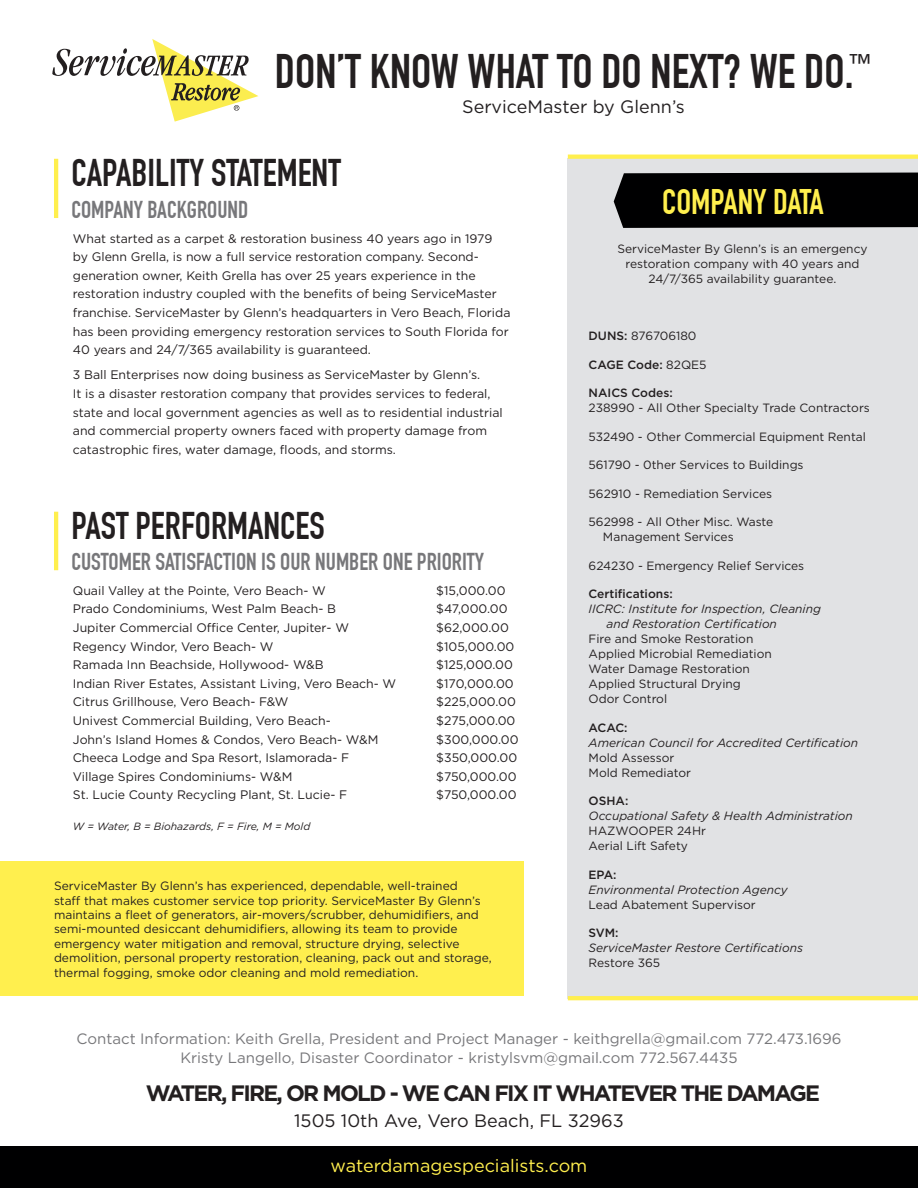
<style>
.page{position:relative;width:918px;height:1188px;background:#fff}
.page>*{position:absolute;margin:0;border:0;box-sizing:border-box;transform-origin:0 0}
.t1{font:700 47.4px "DIN Condensed";color:#231f20}
.t2{font:700 37.8px "DIN Condensed";color:#231f20}
.t3{font:700 34.8px "DIN Condensed";color:#ffef4e}
.t4{font:700 23.85px "DIN Condensed";color:#77777a}
.t5{font:700 22.35px "Gotham";letter-spacing:-.08em;color:#231f20}
.t6{font:18px "Gotham";color:#231f20}
.t7{font:18px "Gotham";color:#ffef4e}
.t8{font:15px/18.9px "Gotham";color:#77777a;text-align:center}
.t9{font:12.3px/18.6px "Gotham";color:#231f20}
.t10{font:12px/15px "Gotham";color:#231f20}
.t11{font:italic 12px/15px "Gotham";color:#231f20}
.t12{font:500 12px "Gotham";color:#231f20}
.t13{font:italic 10.5px "Gotham";color:#231f20}
.s1{font-weight:500}
.s2{font-weight:400}
</style>
<div class="page">
<svg style="left:52px;top:39px;width:206px;height:83px"></svg>
<hr style="left:54px;top:159px;width:4px;height:59px;background:#ffef4e">
<hr style="left:54px;top:512px;width:4px;height:58px;background:#ffef4e">
<div style="left:568px;top:159px;width:350px;height:840px;background:#e1e2e4"></div>
<div style="left:614px;top:173px;width:304px;height:55px;background:#000001"></div>
<svg style="left:568px;top:155px;width:350px;height:4px"></svg>
<hr style="left:568px;top:996px;width:350px;height:4px;background:#ffef4e">
<div style="left:0;top:861px;width:524px;height:135px;background:#ffef4e"></div>
<div style="left:0;top:1146px;width:918px;height:42px;background:#000001"></div>
<h1 class="t1" style="left:275px;top:43px;width:599px">DON’T KNOW WHAT TO DO NEXT? WE DO.<sup>™</sup></h1>
<h3 class="t6" style="left:462px;top:95px;width:224px">ServiceMaster by Glenn’s</h3>
<h2 class="t2" style="left:71px;top:151px;width:271px">CAPABILITY STATEMENT</h2>
<h3 class="t4" style="left:71px;top:196px;width:179px">COMPANY BACKGROUND</h3>
<p class="t9" style="left:73px;top:229px;width:439px">What started as a carpet &amp; restoration business 40 years ago in 1979 by Glenn Grella, is now a full service restoration company. Second&shy;generation owner, Keith Grella has over 25 years experience in the restoration industry coupled with the benefits of being ServiceMaster franchise. ServiceMaster by Glenn’s headquarters in Vero Beach, Florida has been providing emergency restoration services to South Florida for 40 years and 24/7/365 availability is guaranteed.</p>
<p class="t9" style="left:73px;top:366px;width:431px">3 Ball Enterprises now doing business as ServiceMaster by Glenn’s.<br>It is a disaster restoration company that provides services to federal, state and local government agencies as well as to residential industrial and commercial property owners faced with property damage from catastrophic fires, water damage, floods, and storms.</p>
<h2 class="t2" style="left:71px;top:503px;width:255px">PAST PERFORMANCES</h2>
<h3 class="t4" style="left:71px;top:548px;width:414px">CUSTOMER SATISFACTION IS OUR NUMBER ONE PRIORITY</h3>
<p class="t9" style="left:73px;top:581px;width:325px">Quail Valley at the Pointe, Vero Beach- W<br>Prado Condominiums, West Palm Beach- B<br>Jupiter Commercial Office Center, Jupiter- W Regency Windor, Vero Beach- W<br>Ramada Inn Beachside, Hollywood- W&amp;B<br>Indian River Estates, Assistant Living, Vero Beach- W Citrus Grillhouse, Vero Beach- F&amp;W<br>Univest Commercial Building, Vero Beach-<br>John’s Island Homes &amp; Condos, Vero Beach- W&amp;M Cheeca Lodge and Spa Resort, Islamorada- F<br>Village Spires Condominiums- W&amp;M<br>St. Lucie County Recycling Plant, St. Lucie- F</p>
<p class="t9" style="left:436px;top:581px;width:84px">$15,000.00 $47,000.00 $62,000.00 $105,000.00 $125,000.00 $170,000.00 $225,000.00 $275,000.00 $300,000.00 $350,000.00 $750,000.00 $750,000.00</p>
<p class="t13" style="left:73px;top:819px;width:239px">W = Water, B = Biohazards, F = Fire, M = Mold</p>
<p class="t10" style="left:54px;top:878px;width:439px;line-height:14.4px">ServiceMaster By Glenn’s has experienced, dependable, well-trained<br>staff that makes customer service top priority. ServiceMaster By Glenn’s maintains a fleet of generators, air-movers/scrubber, dehumidifiers, and semi-mounted desiccant dehumidifiers, allowing its team to provide emergency water mitigation and removal, structure drying, selective demolition, personal property restoration, cleaning, pack out and storage, thermal fogging, smoke odor cleaning and mold remediation.</p>
<h3 class="t3" style="left:662px;top:181px;width:163px">COMPANY DATA</h3>
<p class="t10" style="left:617px;top:241px;width:252px;text-align:center">ServiceMaster By Glenn’s is an emergency restoration company with 40 years and<br>24/7/365 availability guarantee.</p>
<p class="t10" style="left:589px;top:328px;width:109px"><span class="s1">DUNS:</span> 876706180</p>
<p class="t12" style="left:589px;top:357px;width:120px">CAGE Code: <span class="s2">82QE5</span></p>
<p class="t12" style="left:589px;top:385px;width:86px">NAICS Codes:</p>
<p class="t10" style="left:589px;top:400px;width:283px">238990 - All Other Specialty Trade Contractors</p>
<p class="t10" style="left:589px;top:429px;width:279px">532490 - Other Commercial Equipment Rental</p>
<p class="t10" style="left:589px;top:457px;width:217px">561790 - 0ther Services to Buildings</p>
<p class="t10" style="left:589px;top:486px;width:185px">562910 - Remediation Services</p>
<p class="t10" style="left:603px;top:514px;width:172px;text-indent:-14px">562998 - All Other Misc. Waste<br>Management Services</p>
<p class="t10" style="left:589px;top:558px;width:217px">624230 - Emergency Relief Services</p>
<p class="t12" style="left:589px;top:586px;width:86px">Certifications:</p>
<p class="t11" style="left:607px;top:601px;width:216px;text-indent:-18px">IICRC: Institute for Inspection, Cleaning and Restoration Certification</p>
<p class="t10" style="left:589px;top:631px;width:185px">Fire and Smoke Restoration<br>Applied Microbial Remediation<br>Water Damage Restoration<br>Applied Structural Drying<br>Odor Control</p>
<p class="t12" style="left:589px;top:720px;width:40px">ACAC:</p>
<p class="t11" style="left:589px;top:735px;width:271px">American Council for Accredited Certification</p>
<p class="t10" style="left:589px;top:750px;width:104px">Mold Assessor<br>Mold Remediator</p>
<p class="t12" style="left:589px;top:793px;width:41px">OSHA:</p>
<p class="t11" style="left:589px;top:808px;width:266px">Occupational Safety &amp; Health Administration</p>
<p class="t10" style="left:589px;top:823px;width:119px">HAZWOOPER 24Hr<br>Aerial Lift Safety</p>
<p class="t12" style="left:589px;top:867px;width:30px">EPA:</p>
<p class="t11" style="left:589px;top:882px;width:201px">Environmental Protection Agency</p>
<p class="t10" style="left:589px;top:897px;width:169px">Lead Abatement Supervisor</p>
<p class="t12" style="left:589px;top:925px;width:32px">SVM:</p>
<p class="t11" style="left:589px;top:940px;width:216px">ServiceMaster Restore Certifications</p>
<p class="t10" style="left:589px;top:955px;width:73px">Restore 365</p>
<p class="t8" style="left:77px;top:1029px;width:766px">Contact Information: Keith Grella, President and Project Manager - keithgrella@gmail.com 772.473.1696<br>Kristy Langello, Disaster Coordinator - kristylsvm@gmail.com 772.567.4435</p>
<h3 class="t5" style="left:146px;top:1078px;width:675px">WATER, FIRE, OR MOLD - WE CAN FIX IT WHATEVER THE DAMAGE</h3>
<h3 class="t6" style="left:294px;top:1109px;width:331px">1505 10th Ave, Vero Beach, FL 32963</h3>
<h3 class="t7" style="left:331px;top:1154px;width:258px">waterdamagespecialists.com</h3>
</div>
